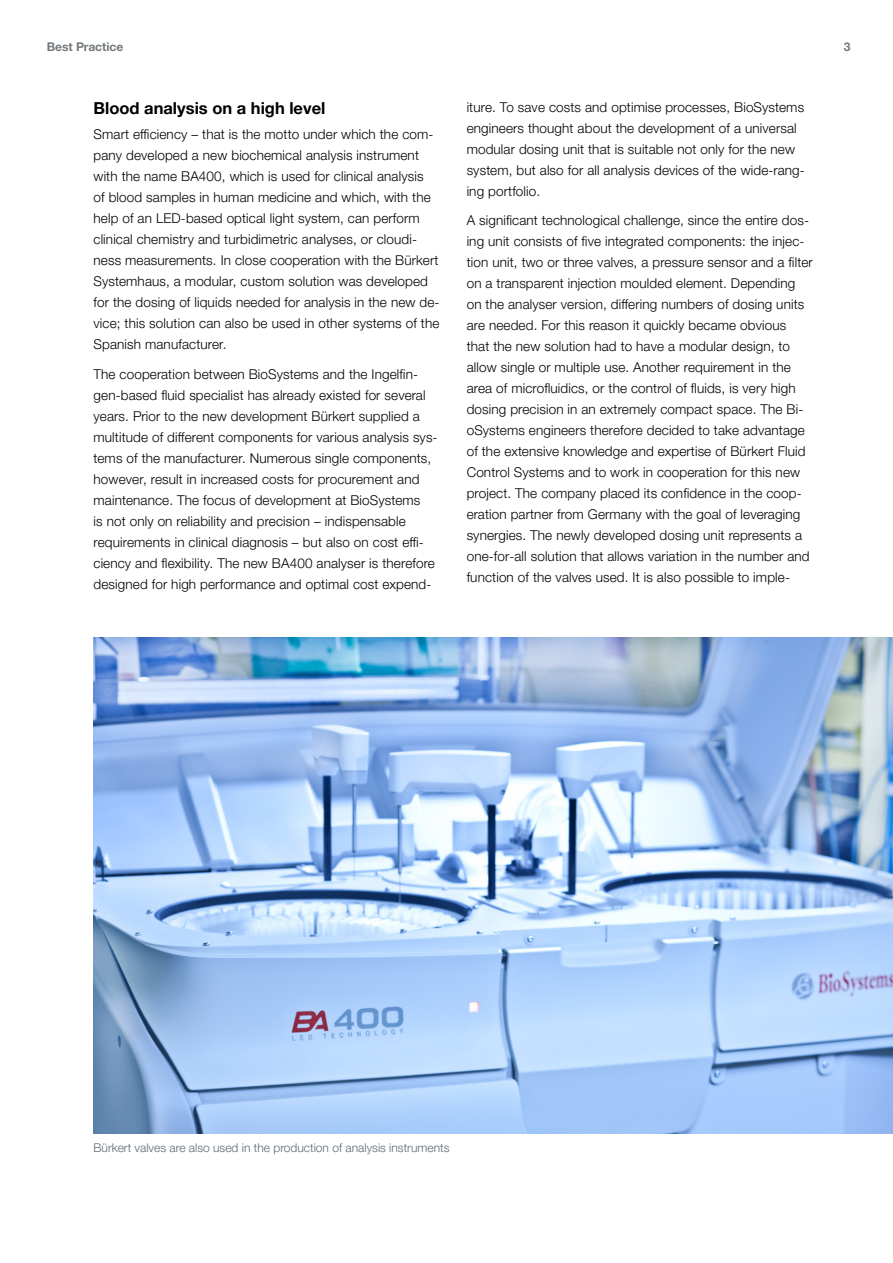
<style>
.page{position:relative;width:893px;height:1263px;background:#fff}
.page>*{position:absolute;margin:0;border:0;box-sizing:border-box;transform-origin:0 0}
.t1{font:700 16.5px "Helvetica Neue LTW1 G";color:#000}
.Subline_11_15_bold_blau{font:300 13.5px/21px "Helvetica Neue LTW1 G";letter-spacing:.01em;color:#000}
.BU_8_10_light_grau{font:300 12px "Helvetica Neue LTW1 G";color:#5e6a71}
.t2{font:700 12px "Helvetica Neue LTW1 G";color:#73797d}
</style>
<div class="page">
<img style="left:94px;top:638px;width:799px;height:496px">
<p class="t2" style="left:47px;top:39px;width:78px">Best Practice</p>
<p class="t2" style="left:844px;top:39px;width:8px">3</p>
<h3 class="t1" style="left:94px;top:98px;width:233px">Blood analysis on a high level</h3>
<p class="Subline_11_15_bold_blau" style="left:94px;top:124px;width:348px">Smart efficiency – that is the motto under which the com&shy;pany developed a new biochemical analysis instrument with the name BA400, which is used for clinical analysis<br>of blood samples in human medicine and which, with the help of an LED-based optical light system, can perform clinical chemistry and turbidimetric analyses, or cloudi&shy;ness measurements. In close cooperation with the Bürkert Systemhaus, a modular, custom solution was developed for the dosing of liquids needed for analysis in the new de&shy;vice; this solution can also be used in other systems of the Spanish manufacturer.</p>
<p class="Subline_11_15_bold_blau" style="left:94px;top:363px;width:346px">The cooperation between BioSystems and the Ingelfin&shy;gen-based fluid specialist has already existed for several years. Prior to the new development Bürkert supplied a multitude of different components for various analysis sys&shy;tems of the manufacturer. Numerous single components, however, result in increased costs for procurement and maintenance. The focus of development at BioSystems<br>is not only on reliability and precision – indispensable requirements in clinical diagnosis – but also on cost effi&shy;ciency and flexibility. The new BA400 analyser is therefore designed for high performance and optimal cost expend-</p>
<p class="Subline_11_15_bold_blau" style="left:467px;top:96px;width:340px">iture. To save costs and optimise processes, BioSystems engineers thought about the development of a universal modular dosing unit that is suitable not only for the new system, but also for all analysis devices of the wide-rang&shy;ing portfolio.</p>
<p class="Subline_11_15_bold_blau" style="left:467px;top:210px;width:348px">A significant technological challenge, since the entire dos&shy;ing unit consists of five integrated components: the injec&shy;tion unit, two or three valves, a pressure sensor and a filter on a transparent injection moulded element. Depending on the analyser version, differing numbers of dosing units are needed. For this reason it quickly became obvious<br>that the new solution had to have a modular design, to allow single or multiple use. Another requirement in the area of microfluidics, or the control of fluids, is very high dosing precision in an extremely compact space. The Bi&shy;oSystems engineers therefore decided to take advantage of the extensive knowledge and expertise of Bürkert Fluid Control Systems and to work in cooperation for this new project. The company placed its confidence in the coop&shy;eration partner from Germany with the goal of leveraging synergies. The newly developed dosing unit represents a one-for-all solution that allows variation in the number and function of the valves used. It is also possible to imple-</p>
<p class="BU_8_10_light_grau" style="left:94px;top:1141px;width:357px">Bürkert valves are also used in the production of analysis instruments</p>
</div>
